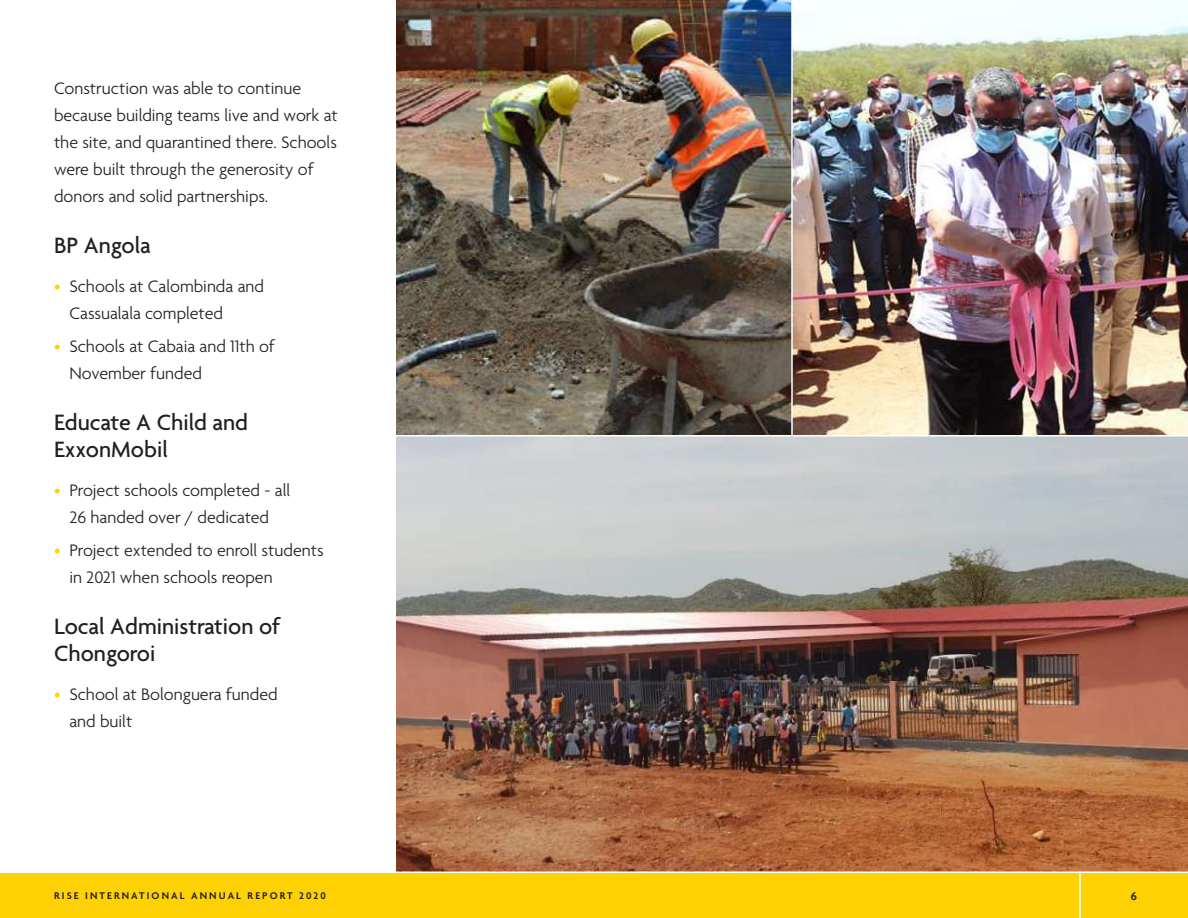
<style>
.page{position:relative;width:1188px;height:918px;background:#fff}
.page>*{position:absolute;margin:0;border:0;box-sizing:border-box;transform-origin:0 0}
.t1{font:500 24px/27px "Agenda";color:#231f20}
.t2{font:300 18px/27px "Agenda";color:#231f20}
.t3{font:600 12px "Agenda";color:#231f20}
.t4{font:600 10.5px "Agenda";letter-spacing:.2em;color:#231f20}
.s1{color:#fed105}
</style>
<div class="page">
<img style="left:396px;top:0;width:395px;height:435px">
<img style="left:793px;top:13px;width:395px;height:422px">
<img style="left:396px;top:436px;width:792px;height:436px">
<div style="left:0;top:873px;width:1188px;height:45px;background:#fed105"></div>
<hr style="left:1079px;top:872px;width:2px;height:46px;background:#fff">
<p class="t2" style="left:54px;top:76px;width:285px">Construction was able to continue because building teams live and work at the site, and quarantined there. Schools were built through the generosity of donors and solid partnerships.</p>
<h1 class="t1" style="left:54px;top:233px;width:98px">BP Angola</h1>
<p class="t2" style="left:69px;top:274px;width:196px;text-indent:-15px"><span class="s1">•</span> Schools at Calombinda and<br>Cassualala completed</p>
<p class="t2" style="left:69px;top:334px;width:207px;text-indent:-15px"><span class="s1">•</span> Schools at Cabaia and 11th of<br>November funded</p>
<h1 class="t1" style="left:54px;top:410px;width:196px">Educate A Child and<br>ExxonMobil</h1>
<p class="t2" style="left:54px;top:478px;width:238px;text-align:center"><span class="s1">•</span> Project schools completed - all<br>26 handed over / dedicated</p>
<p class="t2" style="left:69px;top:538px;width:256px;text-indent:-15px"><span class="s1">•</span> Project extended to enroll students in 2021 when schools reopen</p>
<h1 class="t1" style="left:54px;top:614px;width:228px">Local Administration of<br>Chongoroi</h1>
<p class="t2" style="left:69px;top:682px;width:210px;text-indent:-15px"><span class="s1">•</span> School at Bolonguera funded and built</p>
<p class="t4" style="left:54px;top:890px;width:273px">RISE INTERNATIONAL ANNUAL REPORT 2020</p>
<p class="t3" style="left:1131px;top:889px;width:8px">6</p>
</div>
